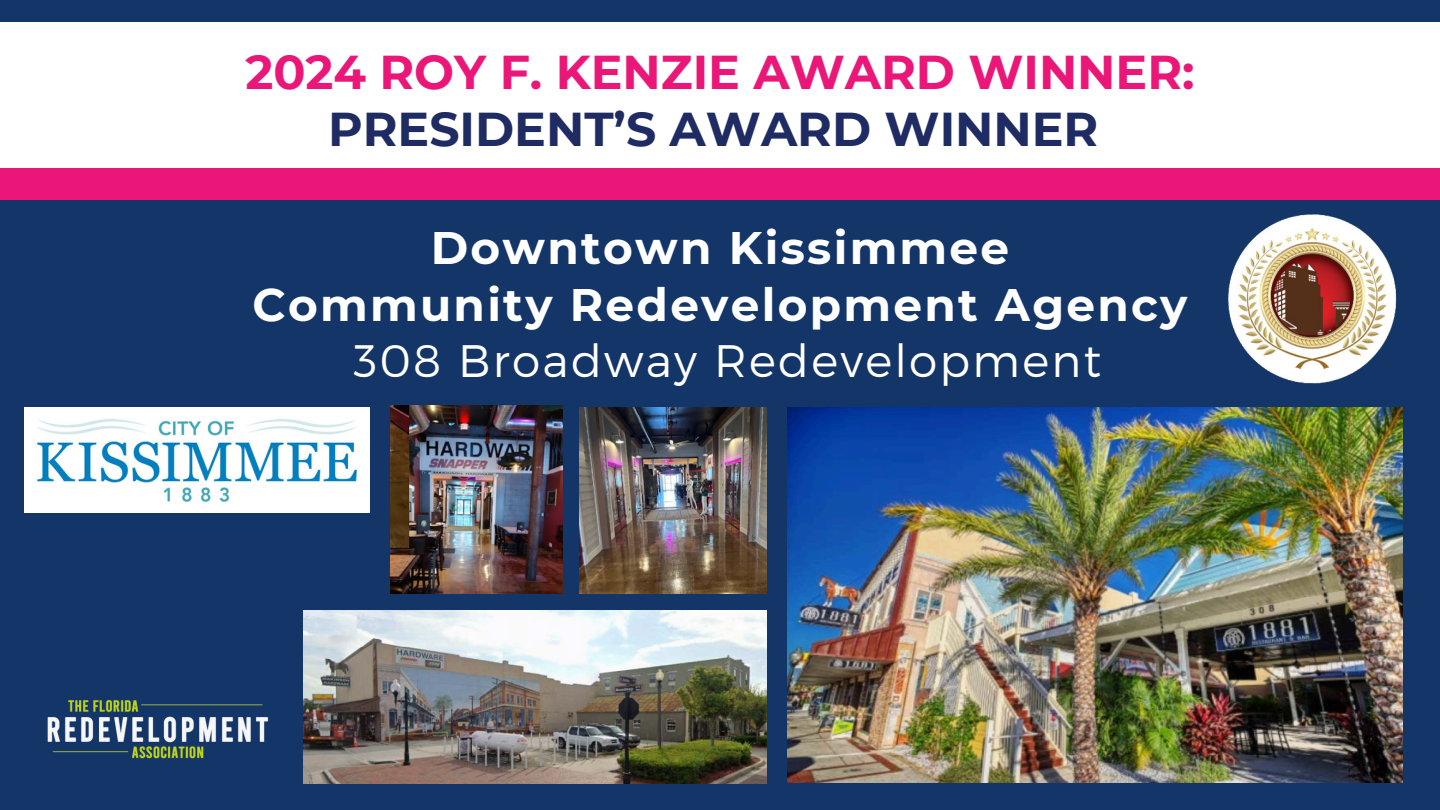
<style>
.page{position:relative;width:1440px;height:810px;background:#133568}
.page>*{position:absolute;margin:0;border:0;box-sizing:border-box;transform-origin:0 0}
.t1{font:700 47.4px/57.8px "Montserrat";color:#eb1778;text-align:center}
.t2{font:700 45.5px "Montserrat";letter-spacing:.05em;color:#fff}
.t3{font:300 45.5px "Montserrat";letter-spacing:.05em;color:#fff}
.s1{color:#1f2b63}
</style>
<div class="page">
<div style="left:0;top:22px;width:1440px;height:157px;background:#fff"></div>
<div style="left:0;top:168px;width:1440px;height:32px;background:#eb1778"></div>
<img style="left:47px;top:700px;width:222px;height:59px">
<img style="left:788px;top:407px;width:615px;height:376px">
<img style="left:304px;top:611px;width:462px;height:172px">
<img style="left:580px;top:407px;width:187px;height:186px">
<img style="left:391px;top:405px;width:171px;height:188px">
<img style="left:25px;top:407px;width:345px;height:106px">
<img style="left:1228px;top:214px;width:169px;height:170px">
<p class="t1" style="left:245px;top:43px;width:951px">2024 ROY F. KENZIE AWARD WINNER:<br><span class="s1">PRESIDENT’S AWARD WINNER</span></p>
<p class="t2" style="left:431px;top:220px;width:580px">Downtown Kissimmee</p>
<p class="t2" style="left:253px;top:277px;width:936px">Community Redevelopment Agency</p>
<p class="t3" style="left:353px;top:331px;width:749px">308 Broadway Redevelopment</p>
</div>
